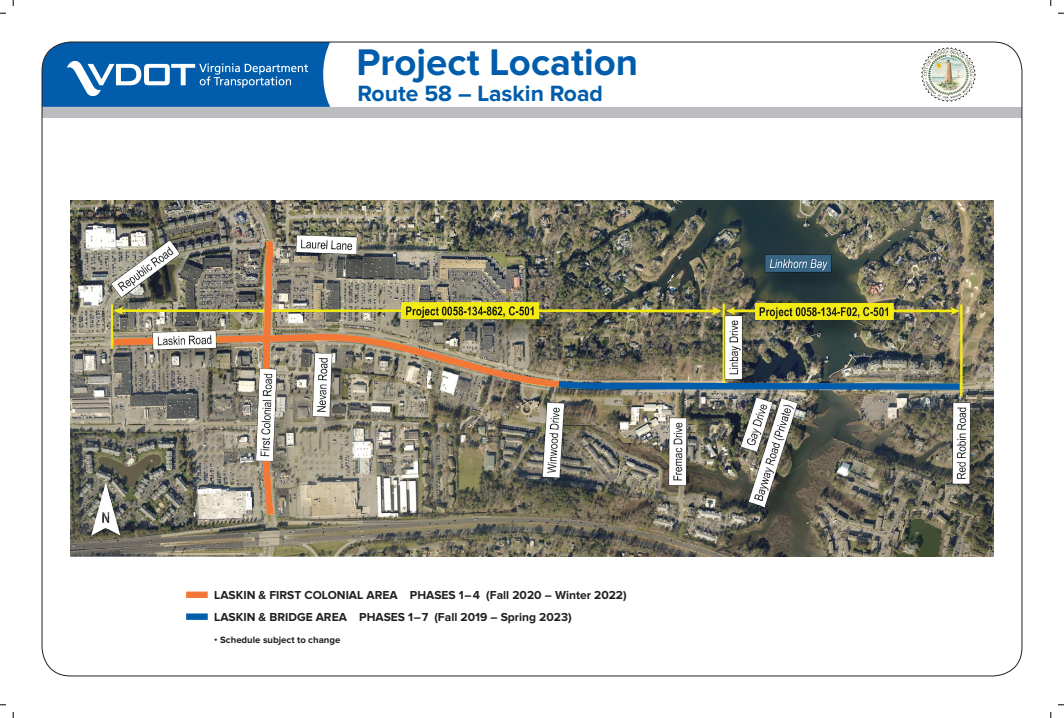
<style>
.page{position:relative;width:1064px;height:718px;background:#fff}
.page>*{position:absolute;margin:0;border:0;box-sizing:border-box;transform-origin:0 0}
.t1{font:700 38.4px "Proxima Nova";color:#015dab}
.t2{font:700 22.88px "Proxima Nova";color:#015dab}
.t3{font:700 12px/21.6px "Proxima Nova";color:#231f20}
.t4{font:700 9.6px "Proxima Nova";color:#231f20}
</style>
<div class="page">
<div style="left:42px;top:107px;width:979px;height:11px;background:#bcbdc0"></div>
<svg style="left:42px;top:42px;width:288px;height:65px;background:#0d63ac"></svg>
<img style="left:921px;top:47px;width:54px;height:55px">
<img style="left:67px;top:62px;width:241px;height:34px">
<img style="left:71px;top:200px;width:921px;height:356px">
<svg style="left:107px;top:334px;width:52px;height:15px"></svg>
<div style="left:186px;top:591px;width:22px;height:7px;background:#f37736"></div>
<div style="left:186px;top:613px;width:22px;height:7px;background:#015dab"></div>
<img style="left:210px;top:235px;width:755px;height:158px">
<svg style="left:260px;top:454px;width:16px;height:67px"></svg>
<h1 class="t1" style="left:356px;top:40px;width:283px">Project Location</h1>
<h2 class="t2" style="left:357px;top:80px;width:247px">Route 58 – Laskin Road</h2>
<p class="t3" style="left:214px;top:584px;width:414px">LASKIN &amp; FIRST COLONIAL AREA PHASES 1–4 (Fall 2020 – Winter 2022)<br>LASKIN &amp; BRIDGE AREA PHASES 1–7 (Fall 2019 – Spring 2023)</p>
<p class="t4" style="left:214px;top:634px;width:128px">• Schedule subject to change</p>
</div>
